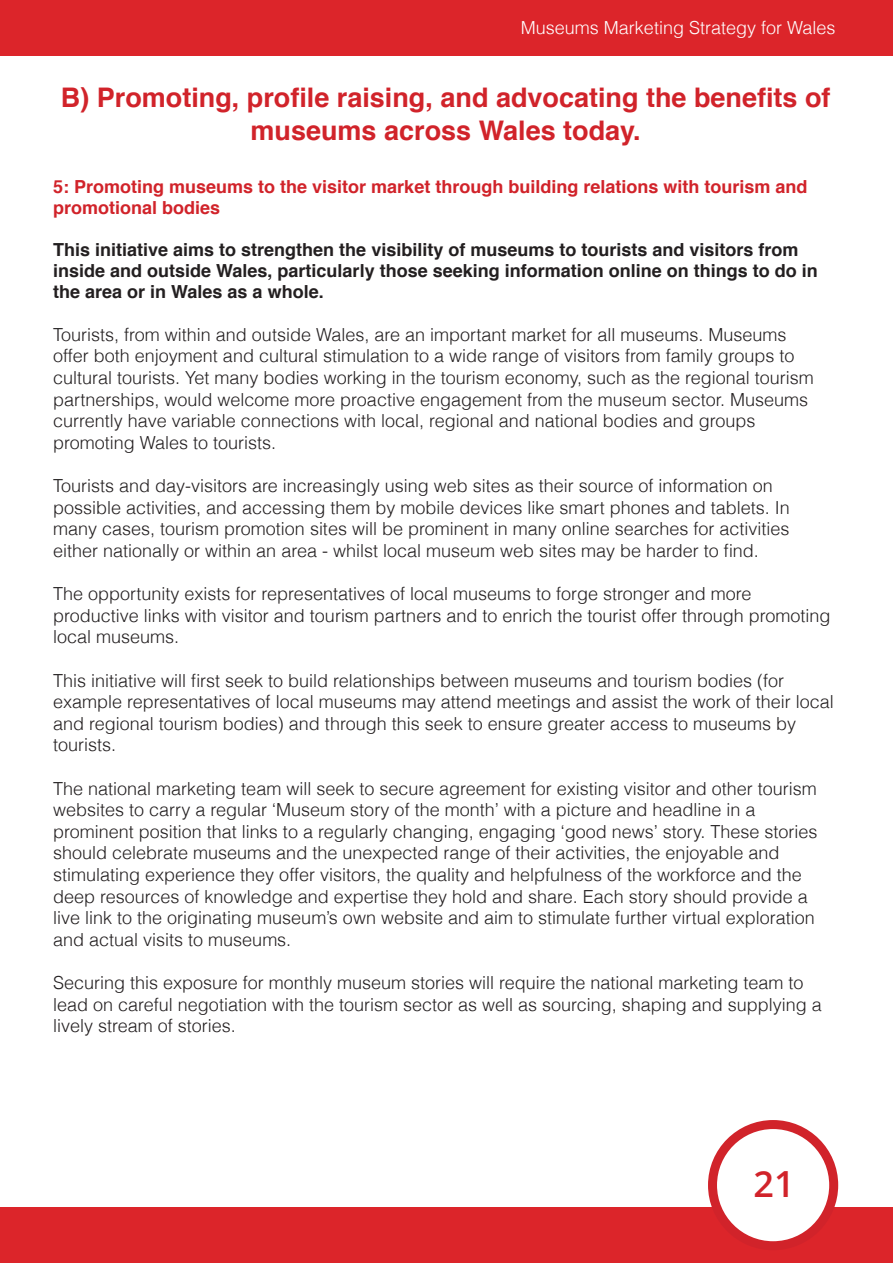
<style>
.page{position:relative;width:893px;height:1263px;background:#fff}
.page>*{position:absolute;margin:0;border:0;box-sizing:border-box;transform-origin:0 0}
.t1{font:600 36px "Open Sans";color:#d1232a}
.t2{font:700 27px/32.4px "Helvetica";color:#d1232a;text-align:center}
.t3{font:300 18px/21.6px "Helvetica";color:#231f20}
.t4{font:700 18px/21px "Helvetica";color:#231f20}
.t5{font:700 18px/21px "Helvetica";color:#d1232a}
.t6{font:300 18px "Helvetica";color:#fff}
</style>
<div class="page">
<div style="left:0;top:1208px;width:893px;height:55px;background:#dc252a"></div>
<div style="left:0;top:0;width:893px;height:55px;background:#dc252a"></div>
<div style="left:712px;top:1124px;width:122px;height:122px;background:#fff;border-radius:50%"></div>
<div style="left:708px;top:1120px;width:130px;height:130px;border:9px solid #d1232a;border-radius:50%"></div>
<p class="t6" style="left:521px;top:17px;width:316px">Museums Marketing Strategy for Wales</p>
<p class="t2" style="left:61px;top:82px;width:771px">B) Promoting, profile raising, and advocating the benefits of museums across Wales today.</p>
<p class="t5" style="left:53px;top:177px;width:756px">5: Promoting museums to the visitor market through building relations with tourism and promotional bodies</p>
<p class="t4" style="left:53px;top:240px;width:766px">This initiative aims to strengthen the visibility of museums to tourists and visitors from inside and outside Wales, particularly those seeking information online on things to do in the area or in Wales as a whole.</p>
<p class="t3" style="left:53px;top:323px;width:762px">Tourists, from within and outside Wales, are an important market for all museums. Museums offer both enjoyment and cultural stimulation to a wide range of visitors from family groups to cultural tourists. Yet many bodies working in the tourism economy, such as the regional tourism partnerships, would welcome more proactive engagement from the museum sector. Museums currently have variable connections with local, regional and national bodies and groups promoting Wales to tourists.</p>
<p class="t3" style="left:53px;top:475px;width:738px">Tourists and day-visitors are increasingly using web sites as their source of information on possible activities, and accessing them by mobile devices like smart phones and tablets. In many cases, tourism promotion sites will be prominent in many online searches for activities either nationally or within an area - whilst local museum web sites may be harder to find.</p>
<p class="t3" style="left:53px;top:583px;width:779px">The opportunity exists for representatives of local museums to forge stronger and more productive links with visitor and tourism partners and to enrich the tourist offer through promoting local museums.</p>
<p class="t3" style="left:53px;top:669px;width:782px">This initiative will first seek to build relationships between museums and tourism bodies (for example representatives of local museums may attend meetings and assist the work of their local and regional tourism bodies) and through this seek to ensure greater access to museums by tourists.</p>
<p class="t3" style="left:53px;top:777px;width:766px">The national marketing team will seek to secure agreement for existing visitor and other tourism websites to carry a regular ‘Museum story of the month’ with a picture and headline in a prominent position that links to a regularly changing, engaging ‘good news’ story. These stories should celebrate museums and the unexpected range of their activities, the enjoyable and stimulating experience they offer visitors, the quality and helpfulness of the workforce and the deep resources of knowledge and expertise they hold and share. Each story should provide a live link to the originating museum’s own website and aim to stimulate further virtual exploration and actual visits to museums.</p>
<p class="t3" style="left:53px;top:971px;width:770px">Securing this exposure for monthly museum stories will require the national marketing team to lead on careful negotiation with the tourism sector as well as sourcing, shaping and supplying a lively stream of stories.</p>
<h1 class="t1" style="left:754px;top:1159px;width:43px">21</h1>
</div>
